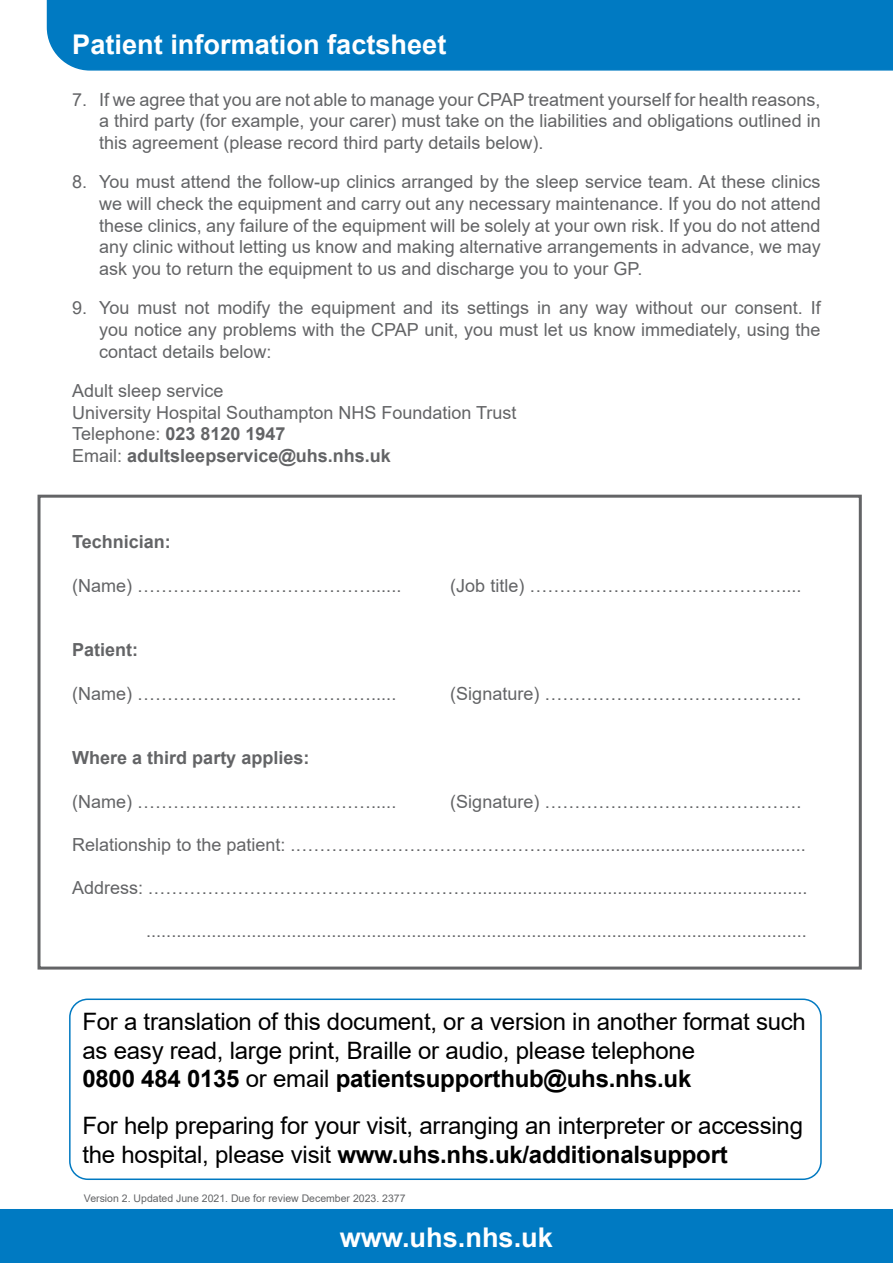
<style>
.page{position:relative;width:893px;height:1263px;background:#fff}
.page>*{position:absolute;margin:0;border:0;box-sizing:border-box;transform-origin:0 0}
.t1{font:700 27.15px "Arial";color:#fff}
.t2{font:24px/28.8px "Arial";letter-spacing:-.01em;color:#000}
.t3{font:18px/21.6px "Arial";color:#636466;text-align:justify}
.t4{font:700 18px "Arial";color:#636466}
.t5{font:10.5px "Arial";color:#636466}
.s1{font-weight:700}
</style>
<div class="page">
<div style="left:0;top:1209px;width:893px;height:54px;background:#007ac2"></div>
<div style="left:46px;top:0;width:847px;height:71px;background:#007ac2"></div>
<div style="left:38px;top:495px;width:824px;height:474px;border:3px solid #636466"></div>
<div style="left:69px;top:998px;width:753px;height:182px;border:2px solid #0079c1;border-radius:18px"></div>
<h1 class="t1" style="left:72px;top:25px;width:376px">Patient information factsheet</h1>
<p class="t3" style="left:99px;top:88px;width:723px;text-indent:-27px">7. If we agree that you are not able to manage your CPAP treatment yourself for health reasons, a third party (for example, your carer) must take on the liabilities and obligations outlined in this agreement (please record third party details below).</p>
<p class="t3" style="left:99px;top:171px;width:723px;text-indent:-27px">8. You must attend the follow-up clinics arranged by the sleep service team. At these clinics we will check the equipment and carry out any necessary maintenance. If you do not attend these clinics, any failure of the equipment will be solely at your own risk. If you do not attend any clinic without letting us know and making alternative arrangements in advance, we may ask you to return the equipment to us and discharge you to your GP.</p>
<p class="t3" style="left:99px;top:297px;width:723px;text-indent:-27px">9. You must not modify the equipment and its settings in any way without our consent. If you notice any problems with the CPAP unit, you must let us know immediately, using the contact details below:</p>
<p class="t3" style="left:72px;top:380px;width:446px;text-align:left">Adult sleep service<br>University Hospital Southampton NHS Foundation Trust Telephone: <span class="s1">023 8120 1947<br></span>Email: <span class="s1">adultsleepservice@uhs.nhs.uk</span></p>
<p class="t4" style="left:72px;top:529px;width:100px">Technician:</p>
<p class="t3" style="left:72px;top:574px;width:331px">(Name) …………………………………......</p>
<p class="t3" style="left:450px;top:574px;width:353px">(Job title) ……………………………………....</p>
<p class="t4" style="left:72px;top:637px;width:68px">Patient:</p>
<p class="t3" style="left:72px;top:682px;width:326px">(Name) ………………………………….....</p>
<p class="t3" style="left:450px;top:682px;width:353px">(Signature) …………………………………….</p>
<p class="t4" style="left:72px;top:745px;width:239px">Where a third party applies:</p>
<p class="t3" style="left:72px;top:790px;width:326px">(Name) ………………………………….....</p>
<p class="t3" style="left:450px;top:790px;width:353px">(Signature) …………………………………….</p>
<p class="t3" style="left:72px;top:834px;width:735px">Relationship to the patient: .………………………………………................................................</p>
<p class="t3" style="left:72px;top:877px;width:737px">Address: .………………………………………………..................................................................</p>
<p class="t3" style="left:146px;top:920px;width:662px">....................................................................................................................................</p>
<h2 class="t2" style="left:82px;top:1007px;width:725px">For a translation of this document, or a version in another format such as easy read, large print, Braille or audio, please telephone<br><span class="s1">0800 484 0135</span> or email <span class="s1">patientsupporthub@uhs.nhs.uk</span></h2>
<h2 class="t2" style="left:82px;top:1111px;width:722px">For help preparing for your visit, arranging an interpreter or accessing the hospital, please visit <span class="s1">www.uhs.nhs.uk/additionalsupport</span></h2>
<p class="t5" style="left:84px;top:1190px;width:323px">Version 2. Updated June 2021. Due for review December 2023. 2377</p>
<h1 class="t1" style="left:340px;top:1218px;width:215px">www.uhs.nhs.uk</h1>
</div>
